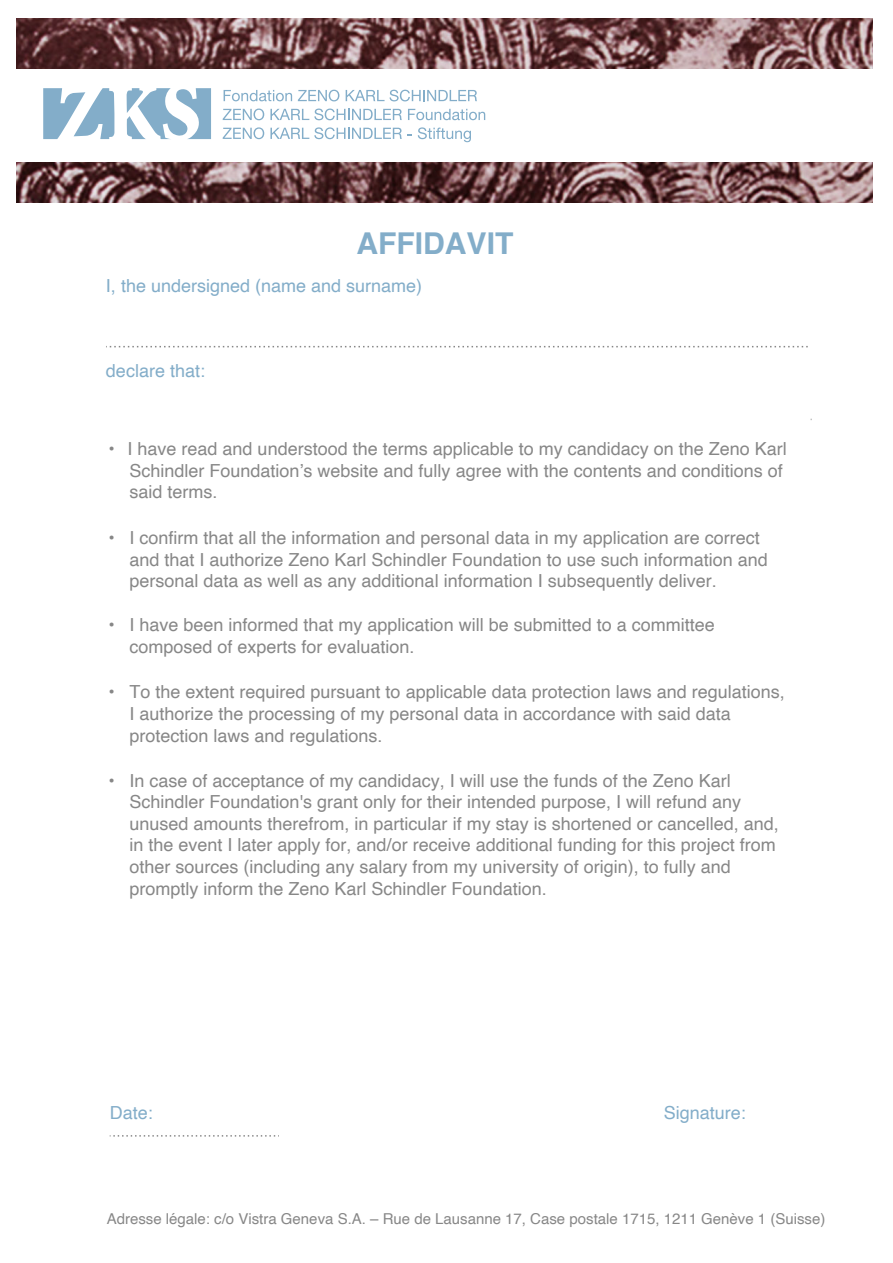
<style>
.page{position:relative;width:893px;height:1263px;background:#fff}
.page>*{position:absolute;margin:0;border:0;box-sizing:border-box;transform-origin:0 0}
.t1{font:700 30px "Helvetica";color:#83adc9}
.t2{font:18px/21.6px "Helvetica";color:#878787}
.t3{font:18px "Helvetica";color:#83adc9}
.t4{font:15px "Helvetica";color:#878787}
</style>
<div class="page">
<img style="left:17px;top:19px;width:855px;height:183px">
<div style="left:7px;top:69px;width:875px;height:93px;background:#fff"></div>
<svg style="left:43px;top:88px;width:72px;height:51px"></svg>
<svg style="left:127px;top:88px;width:84px;height:51px"></svg>
<svg style="left:224px;top:90px;width:68px;height:11px"></svg>
<svg style="left:298px;top:90px;width:41px;height:11px"></svg>
<svg style="left:346px;top:90px;width:131px;height:11px"></svg>
<svg style="left:223px;top:109px;width:41px;height:11px"></svg>
<svg style="left:270px;top:109px;width:132px;height:11px"></svg>
<svg style="left:408px;top:109px;width:77px;height:11px"></svg>
<svg style="left:223px;top:127px;width:41px;height:12px"></svg>
<svg style="left:270px;top:127px;width:132px;height:12px"></svg>
<svg style="left:418px;top:127px;width:53px;height:15px"></svg>
<svg style="left:106px;top:346px;width:702px;height:1px"></svg>
<svg style="left:110px;top:1135px;width:169px;height:2px"></svg>
<h1 class="t1" style="left:356px;top:225px;width:158px">AFFIDAVIT</h1>
<p class="t3" style="left:106px;top:272px;width:318px">I, the undersigned (name and surname)</p>
<p class="t3" style="left:106px;top:357px;width:101px">declare that:</p>
<p class="t2" style="left:130px;top:439px;width:659px;text-indent:-21px">• I have read and understood the terms applicable to my candidacy on the Zeno Karl<br>Schindler Foundation’s website and fully agree with the contents and conditions of said terms.</p>
<p class="t2" style="left:130px;top:527px;width:640px;text-indent:-21px">• I confirm that all the information and personal data in my application are correct and that I authorize Zeno Karl Schindler Foundation to use such information and personal data as well as any additional information I subsequently deliver.</p>
<p class="t2" style="left:130px;top:615px;width:587px;text-indent:-21px">• I have been informed that my application will be submitted to a committee composed of experts for evaluation.</p>
<p class="t2" style="left:130px;top:682px;width:657px;text-indent:-21px">• To the extent required pursuant to applicable data protection laws and regulations,<br>I authorize the processing of my personal data in accordance with said data protection laws and regulations.</p>
<p class="t2" style="left:130px;top:770px;width:651px;text-indent:-21px">• In case of acceptance of my candidacy, I will use the funds of the Zeno Karl Schindler Foundation's grant only for their intended purpose, I will refund any unused amounts therefrom, in particular if my stay is shortened or cancelled, and, in the event I later apply for, and/or receive additional funding for this project from other sources (including any salary from my university of origin), to fully and promptly inform the Zeno Karl Schindler Foundation.</p>
<p class="t3" style="left:110px;top:1098px;width:45px">Date:</p>
<p class="t3" style="left:664px;top:1098px;width:84px">Signature:</p>
<p class="t4" style="left:107px;top:1207px;width:720px">Adresse légale: c/o Vistra Geneva S.A. – Rue de Lausanne 17, Case postale 1715, 1211 Genève 1 (Suisse)</p>
</div>
